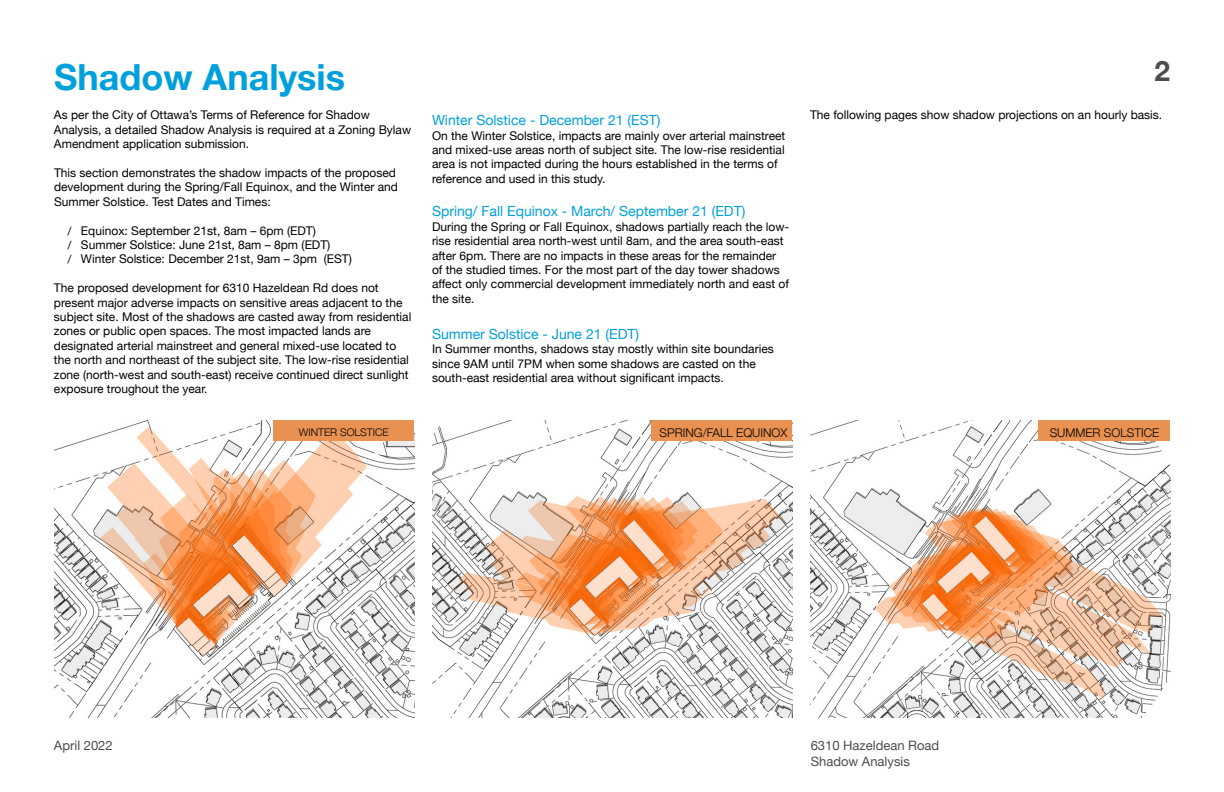
<style>
.page{position:relative;width:1224px;height:792px;background:#fff}
.page>*{position:absolute;margin:0;border:0;box-sizing:border-box;transform-origin:0 0}
.t1{font:700 36px "Helvetica Neue";color:#00a0dc}
.t2{font:700 28px "Helvetica Neue";color:#4d4d4f}
.t3{font:14px "Helvetica Neue";color:#00a0dc}
.t4{font:13px/15.6px "Helvetica Neue";color:#4d4d4f}
.t5{font:12px/14.4px "Helvetica Neue";color:#000}
.t6{font:300 12px "Helvetica Neue";color:#000}
.t7{font:300 10.5px "Helvetica Neue";color:#000}
.s1{font-family:"Myriad Pro"}
</style>
<div class="page">
<img style="left:432px;top:420px;width:360px;height:298px">
<img style="left:810px;top:420px;width:360px;height:298px">
<img style="left:54px;top:420px;width:360px;height:298px">
<div style="left:652px;top:420px;width:140px;height:21px;background:#e99151"></div>
<div style="left:1039px;top:420px;width:131px;height:21px;background:#e99151"></div>
<div style="left:274px;top:420px;width:140px;height:21px;background:#e99151"></div>
<h1 class="t1" style="left:54px;top:63px;width:293px">Shadow Analysis</h1>
<p class="t5" style="left:54px;top:109px;width:359px">As per the City of Ottawa’s Terms of Reference for Shadow<br>Analysis, a detailed Shadow Analysis is required at a Zoning Bylaw<br>Amendment application submission.</p>
<p class="t5" style="left:54px;top:167px;width:346px">This section demonstrates the shadow impacts of the proposed development during the Spring/Fall Equinox, and the Winter and<br>Summer Solstice. Test Dates and Times:</p>
<p class="t5" style="left:67px;top:224px;width:286px"><span class="s1">/</span> Equinox: September 21st, 8am – 6pm (EDT)<br><span class="s1">/</span> Summer Solstice: June 21st, 8am – 8pm (EDT)<br><span class="s1">/</span> Winter Solstice: December 21st, 9am – 3pm (EST)</p>
<p class="t5" style="left:54px;top:282px;width:359px">The proposed development for 6310 Hazeldean Rd does not present major adverse impacts on sensitive areas adjacent to the subject site. Most of the shadows are casted away from residential zones or public open spaces. The most impacted lands are designated arterial mainstreet and general mixed-use located to the north and northeast of the subject site. The low-rise residential zone (north-west and south-east) receive continued direct sunlight exposure troughout the year.</p>
<p class="t3" style="left:432px;top:115px;width:230px">Winter Solstice - December 21 (EST)</p>
<p class="t5" style="left:432px;top:129px;width:355px">On the Winter Solstice, impacts are mainly over arterial mainstreet and mixed-use areas north of subject site. The low-rise residential area is not impacted during the hours established in the terms of reference and used in this study.</p>
<p class="t3" style="left:432px;top:206px;width:315px">Spring/ Fall Equinox - March/ September 21 (EDT)</p>
<p class="t5" style="left:432px;top:220px;width:359px">During the Spring or Fall Equinox, shadows partially reach the low&shy;rise residential area north-west until 8am, and the area south-east after 6pm. There are no impacts in these areas for the remainder of the studied times. For the most part of the day tower shadows affect only commercial development immediately north and east of the site.</p>
<p class="t3" style="left:432px;top:329px;width:209px">Summer Solstice - June 21 (EDT)</p>
<p class="t5" style="left:432px;top:343px;width:343px">In Summer months, shadows stay mostly within site boundaries since 9AM until 7PM when some shadows are casted on the south-east residential area without significant impacts.</p>
<h2 class="t2" style="left:1154px;top:61px;width:17px">2</h2>
<p class="t5" style="left:810px;top:109px;width:354px">The following pages show shadow projections on an hourly basis.</p>
<p class="t7" style="left:299px;top:426px;width:91px">WINTER SOLSTICE</p>
<p class="t6" style="left:660px;top:425px;width:129px">SPRING/FALL EQUINOX</p>
<p class="t6" style="left:1050px;top:425px;width:111px">SUMMER SOLSTICE</p>
<p class="t4" style="left:54px;top:739px;width:60px">April 2022</p>
<p class="t4" style="left:811px;top:739px;width:130px">6310 Hazeldean Road<br>Shadow Analysis</p>
</div>
